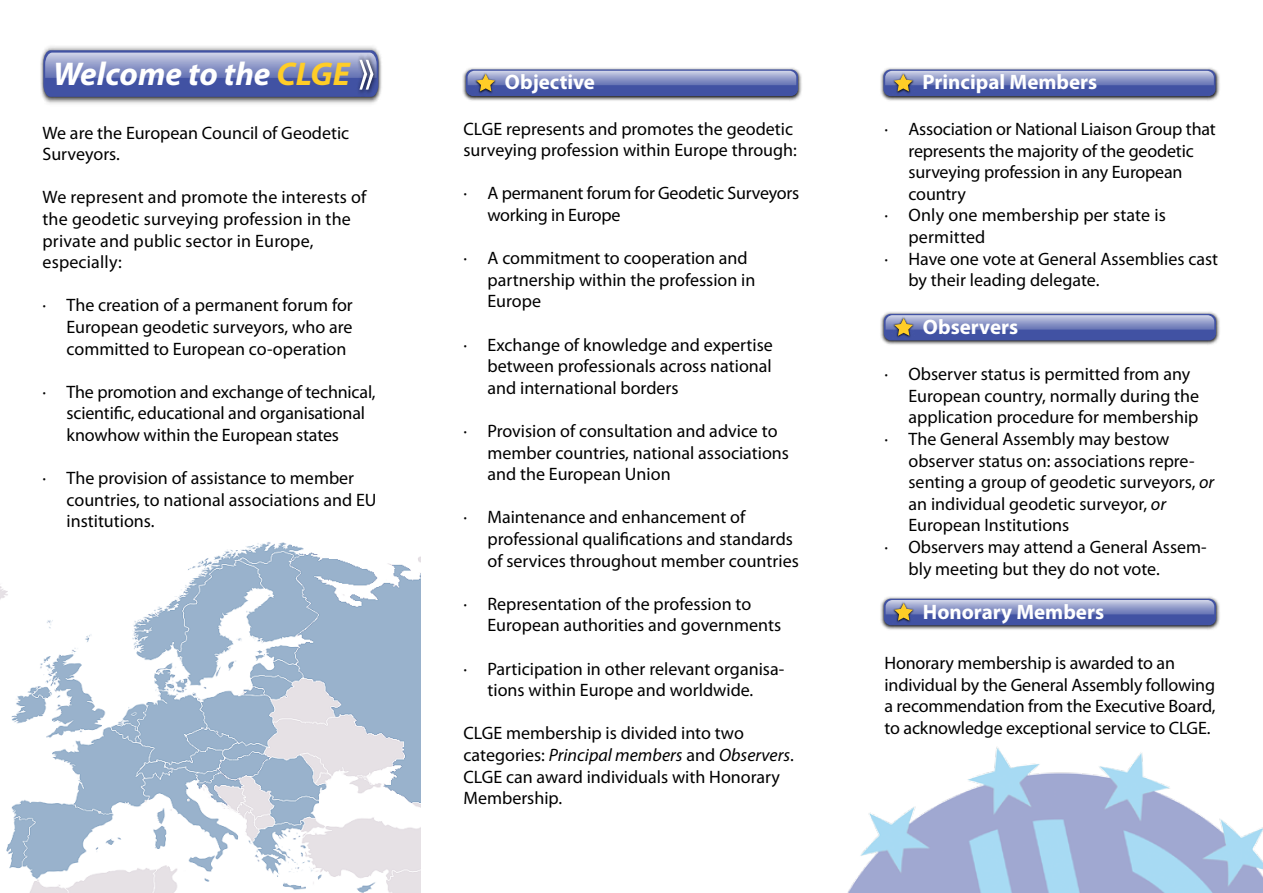
<style>
.page{position:relative;width:1263px;height:893px;background:#fff}
.page>*{position:absolute;margin:0;border:0;box-sizing:border-box;transform-origin:0 0}
.t1{font:italic 700 33px "Myriad Pro";color:#fff}
.t2{font:700 21px "Myriad Pro";color:#fff}
.t3{font:18px/21.6px "Myriad Pro";color:#000}
.s1{color:#ffcd27}
.s2{font-style:italic}
</style>
<div class="page">
<img style="left:0;top:542px;width:421px;height:351px">
<img style="left:40px;top:46px;width:342px;height:58px">
<img style="left:355px;top:97px;width:6px;height:2px">
<img style="left:361px;top:50px;width:19px;height:49px">
<svg style="left:43px;top:50px;width:335px;height:47px;background:#6f7cb8"></svg>
<img style="left:462px;top:67px;width:340px;height:34px">
<div style="left:466px;top:69px;width:332px;height:27px;background:linear-gradient(to right,#4152a3,#4152a3);border-radius:7px"></div>
<img style="left:474px;top:91px;width:24px;height:3px">
<svg style="left:468px;top:71px;width:328px;height:20px;background:#7f8abc"></svg>
<img style="left:880px;top:67px;width:340px;height:34px">
<div style="left:883px;top:70px;width:332px;height:26px;background:#4152a3;border-radius:7px"></div>
<img style="left:896px;top:91px;width:15px;height:3px">
<svg style="left:885px;top:71px;width:329px;height:20px"></svg>
<img style="left:880px;top:311px;width:340px;height:34px">
<div style="left:884px;top:314px;width:332px;height:26px;background:#4152a3;border-radius:7px"></div>
<svg style="left:885px;top:315px;width:329px;height:21px"></svg>
<img style="left:880px;top:596px;width:340px;height:34px">
<div style="left:884px;top:599px;width:332px;height:26px;background:#4152a3;border-radius:7px"></div>
<svg style="left:885px;top:600px;width:329px;height:21px"></svg>
<img style="left:847px;top:747px;width:416px;height:146px">
<h1 class="t1" style="left:53px;top:52px;width:298px">Welcome to the <span class="s1">CLGE</span></h1>
<p class="t3" style="left:43px;top:121px;width:308px">We are the European Council of Geodetic<br>Surveyors.</p>
<p class="t3" style="left:43px;top:186px;width:325px">We represent and promote the interests of the geodetic surveying profession in the private and public sector in Europe, especially:</p>
<p class="t3" style="left:67px;top:294px;width:288px;text-align:justify;text-indent:-24px">· The creation of a permanent forum for European geodetic surveyors, who are committed to European co-operation</p>
<p class="t3" style="left:67px;top:381px;width:311px;text-indent:-24px">· The promotion and exchange of technical, scientific, educational and organisational knowhow within the European states</p>
<p class="t3" style="left:67px;top:467px;width:312px;text-indent:-24px">· The provision of assistance to member countries, to national associations and EU institutions.</p>
<p class="t2" style="left:505px;top:69px;width:92px">Objective</p>
<p class="t3" style="left:463px;top:117px;width:335px">CLGE represents and promotes the geodetic surveying profession within Europe through:</p>
<p class="t3" style="left:487px;top:182px;width:313px;text-indent:-24px">· A permanent forum for Geodetic Surveyors working in Europe</p>
<p class="t3" style="left:487px;top:247px;width:269px;text-indent:-24px">· A commitment to cooperation and partnership within the profession in<br>Europe</p>
<p class="t3" style="left:487px;top:333px;width:287px;text-align:justify;text-indent:-24px">· Exchange of knowledge and expertise between professionals across national and international borders</p>
<p class="t3" style="left:487px;top:420px;width:303px;text-indent:-24px">· Provision of consultation and advice to member countries, national associations and the European Union</p>
<p class="t3" style="left:487px;top:506px;width:313px;text-indent:-24px">· Maintenance and enhancement of professional qualifications and standards of services throughout member countries</p>
<p class="t3" style="left:487px;top:593px;width:295px;text-indent:-24px">· Representation of the profession to<br>European authorities and governments</p>
<p class="t3" style="left:463px;top:657px;width:322px;text-align:center">· Participation in other relevant organisa&shy;tions within Europe and worldwide.</p>
<p class="t3" style="left:463px;top:722px;width:332px">CLGE membership is divided into two categories: <span class="s2">Principal members</span> and <span class="s2">Observers</span>.<br>CLGE can award individuals with Honorary Membership.</p>
<p class="t2" style="left:922px;top:69px;width:176px">Principal Members</p>
<p class="t3" style="left:884px;top:118px;width:333px">· Association or National Liaison Group that</p>
<p class="t3" style="left:908px;top:139px;width:287px">represents the majority of the geodetic</p>
<p class="t3" style="left:908px;top:161px;width:276px">surveying profession in any European</p>
<p class="t3" style="left:908px;top:183px;width:59px">country</p>
<p class="t3" style="left:884px;top:204px;width:283px">· Only one membership per state is</p>
<p class="t3" style="left:908px;top:226px;width:78px">permitted</p>
<p class="t3" style="left:884px;top:247px;width:335px">· Have one vote at General Assemblies cast</p>
<p class="t3" style="left:908px;top:269px;width:192px">by their leading delegate.</p>
<p class="t2" style="left:923px;top:313px;width:97px">Observers</p>
<p class="t3" style="left:884px;top:363px;width:307px">· Observer status is permitted from any</p>
<p class="t3" style="left:908px;top:385px;width:292px">European country, normally during the</p>
<p class="t3" style="left:908px;top:406px;width:291px">application procedure for membership</p>
<p class="t3" style="left:884px;top:428px;width:286px">· The General Assembly may bestow</p>
<p class="t3" style="left:908px;top:449px;width:288px">observer status on: associations repre-</p>
<p class="t3" style="left:908px;top:471px;width:307px">senting a group of geodetic surveyors, <span class="s2">or</span></p>
<p class="t3" style="left:908px;top:493px;width:259px">an individual geodetic surveyor, <span class="s2">or</span></p>
<p class="t3" style="left:908px;top:514px;width:162px">European Institutions</p>
<p class="t3" style="left:884px;top:536px;width:324px">· Observers may attend a General Assem-</p>
<p class="t3" style="left:908px;top:557px;width:253px">bly meeting but they do not vote.</p>
<p class="t2" style="left:923px;top:598px;width:183px">Honorary Members</p>
<p class="t3" style="left:884px;top:652px;width:332px">Honorary membership is awarded to an individual by the General Assembly following a recommendation from the Executive Board, to acknowledge exceptional service to CLGE.</p>
</div>
